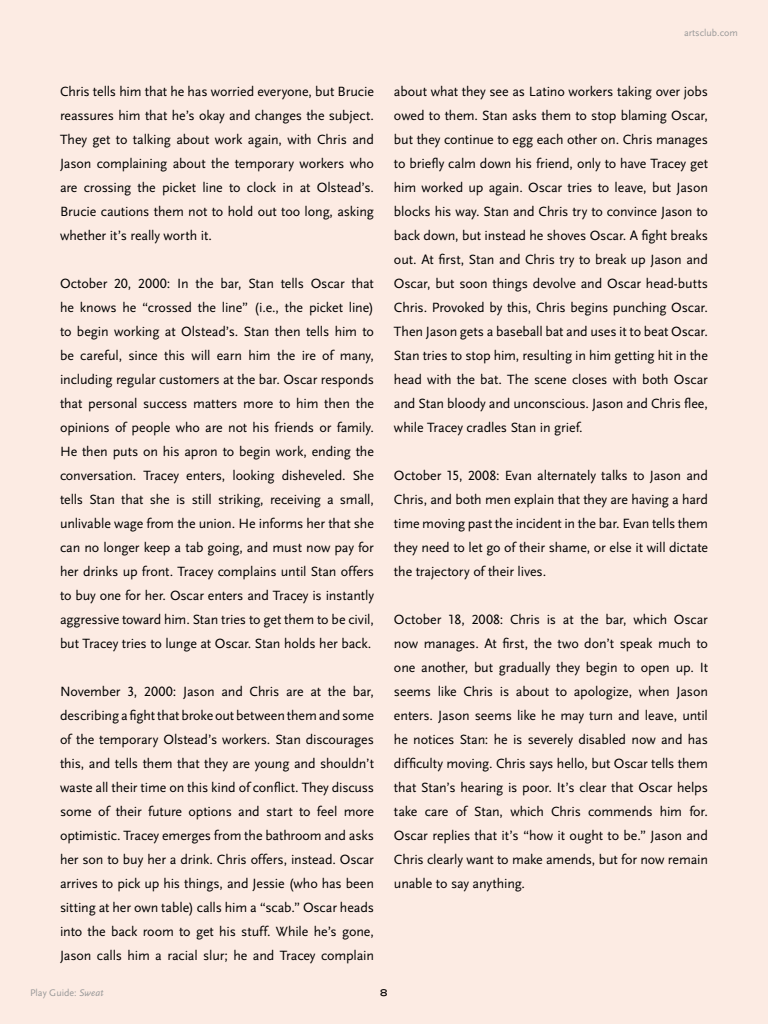
<style>
.page{position:relative;width:768px;height:1024px;background:#fcebe3}
.page>*{position:absolute;margin:0;border:0;box-sizing:border-box;transform-origin:0 0}
.t1{font:14px/24px "Scala Sans LF";letter-spacing:-.01em;color:#000;text-align:justify}
.t2{font:10px "Scala Sans LF";color:#999}
.t3{font:10px "Knockout 34 Junior Sumo";color:#000}
.s1{font-style:italic}
</style>
<div class="page">
<p class="t1" style="left:60px;top:80px;width:316px">Chris tells him that he has worried everyone, but Brucie reassures him that he’s okay and changes the subject.<br>They get to talking about work again, with Chris and Jason complaining about the temporary workers who are crossing the picket line to clock in at Olstead’s.<br>Brucie cautions them not to hold out too long, asking whether it’s really worth it.</p>
<p class="t1" style="left:60px;top:272px;width:316px">October 20, 2000: In the bar, Stan tells Oscar that he knows he “crossed the line” (i.e., the picket line) to begin working at Olstead’s. Stan then tells him to be careful, since this will earn him the ire of many, including regular customers at the bar. Oscar responds that personal success matters more to him then the opinions of people who are not his friends or family.<br>He then puts on his apron to begin work, ending the conversation. Tracey enters, looking disheveled. She tells Stan that she is still striking, receiving a small, unlivable wage from the union. He informs her that she can no longer keep a tab going, and must now pay for her drinks up front. Tracey complains until Stan offers to buy one for her. Oscar enters and Tracey is instantly aggressive toward him. Stan tries to get them to be civil, but Tracey tries to lunge at Oscar. Stan holds her back.</p>
<p class="t1" style="left:60px;top:680px;width:316px">November 3, 2000: Jason and Chris are at the bar, describing a fight that broke out between them and some of the temporary Olstead’s workers. Stan discourages this, and tells them that they are young and shouldn’t waste all their time on this kind of conflict. They discuss some of their future options and start to feel more optimistic. Tracey emerges from the bathroom and asks her son to buy her a drink. Chris offers, instead. Oscar arrives to pick up his things, and Jessie (who has been sitting at her own table) calls him a “scab.” Oscar heads into the back room to get his stuff. While he’s gone, Jason calls him a racial slur; he and Tracey complain</p>
<p class="t2" style="left:684px;top:27px;width:55px">artsclub.com</p>
<p class="t1" style="left:394px;top:80px;width:316px">about what they see as Latino workers taking over jobs owed to them. Stan asks them to stop blaming Oscar, but they continue to egg each other on. Chris manages to briefly calm down his friend, only to have Tracey get him worked up again. Oscar tries to leave, but Jason blocks his way. Stan and Chris try to convince Jason to back down, but instead he shoves Oscar. A fight breaks out. At first, Stan and Chris try to break up Jason and Oscar, but soon things devolve and Oscar head-butts Chris. Provoked by this, Chris begins punching Oscar.<br>Then Jason gets a baseball bat and uses it to beat Oscar.<br>Stan tries to stop him, resulting in him getting hit in the head with the bat. The scene closes with both Oscar and Stan bloody and unconscious. Jason and Chris flee, while Tracey cradles Stan in grief.</p>
<p class="t1" style="left:394px;top:464px;width:316px">October 15, 2008: Evan alternately talks to Jason and Chris, and both men explain that they are having a hard time moving past the incident in the bar. Evan tells them they need to let go of their shame, or else it will dictate the trajectory of their lives.</p>
<p class="t1" style="left:394px;top:608px;width:316px">October 18, 2008: Chris is at the bar, which Oscar now manages. At first, the two don’t speak much to one another, but gradually they begin to open up. It seems like Chris is about to apologize, when Jason enters. Jason seems like he may turn and leave, until he notices Stan: he is severely disabled now and has difficulty moving. Chris says hello, but Oscar tells them that Stan’s hearing is poor. It’s clear that Oscar helps take care of Stan, which Chris commends him for.<br>Oscar replies that it’s “how it ought to be.” Jason and Chris clearly want to make amends, but for now remain unable to say anything.</p>
<p class="t2" style="left:30px;top:987px;width:75px">Play Guide: <span class="s1">Sweat</span></p>
<p class="t3" style="left:380px;top:985px;width:10px">8</p>
</div>
